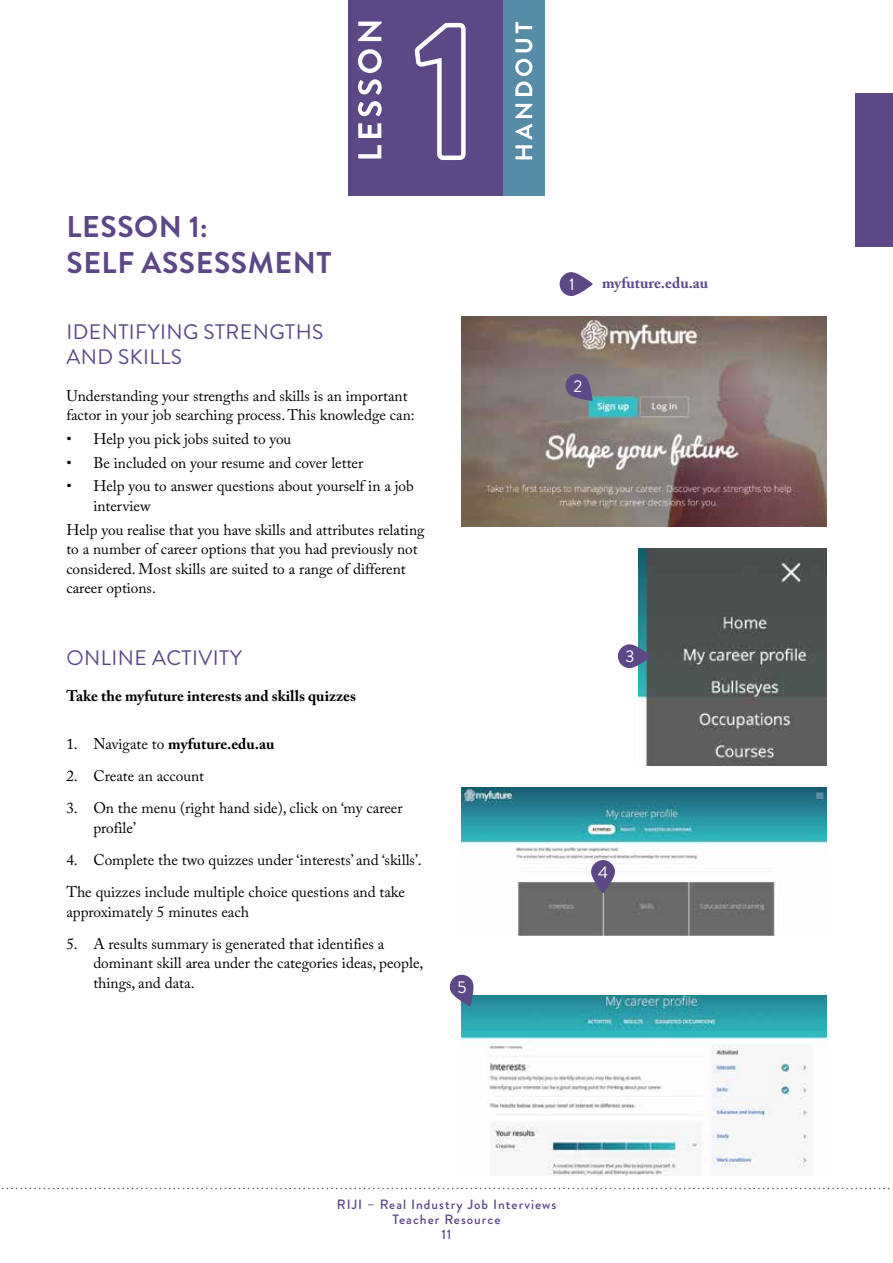
<style>
.page{position:relative;width:893px;height:1263px;background:#fff}
.page>*{position:absolute;margin:0;border:0;box-sizing:border-box;transform-origin:0 0}
.t1{font:700 30px/36px "Brandon Grotesque";letter-spacing:.02em;color:#5c4887}
.t2{font:21px/25.2px "Brandon Grotesque";letter-spacing:.02em;color:#5c4887}
.t3{font:16.95px "Brandon Grotesque";color:#fff}
.t4{font:15.3px/19.5px "Adobe Caslon Pro";color:#000}
.t5{font:700 15.3px "Adobe Caslon Pro";color:#000}
.t6{font:700 15.3px "Adobe Caslon Pro";color:#5c4887}
.t7{font:500 13.5px/15px "Brandon Grotesque";letter-spacing:.075em;color:#5c4887;text-align:center}
.s1{font-weight:400}
</style>
<div class="page">
<svg style="left:1px;top:1188px;width:892px;height:1px"></svg>
<img style="left:461px;top:317px;width:366px;height:209px">
<svg style="left:565px;top:373px;width:28px;height:28px"></svg>
<img style="left:461px;top:788px;width:366px;height:148px">
<img style="left:461px;top:995px;width:366px;height:180px">
<img style="left:639px;top:549px;width:188px;height:216px">
<svg style="left:560px;top:272px;width:33px;height:24px"></svg>
<svg style="left:618px;top:644px;width:33px;height:25px"></svg>
<svg style="left:590px;top:860px;width:25px;height:33px"></svg>
<svg style="left:449px;top:974px;width:24px;height:32px"></svg>
<div style="left:855px;top:94px;width:38px;height:153px;background:#5c4887"></div>
<div style="left:349px;top:0;width:195px;height:196px;background:#5c4887"></div>
<svg style="left:415px;top:22px;width:51px;height:138px"></svg>
<svg style="left:358px;top:22px;width:24px;height:136px"></svg>
<div style="left:503px;top:0;width:42px;height:196px;background:#578ca9"></div>
<svg style="left:515px;top:22px;width:17px;height:137px"></svg>
<h1 class="t1" style="left:67px;top:209px;width:267px">LESSON 1:<br>SELF ASSESSMENT</h1>
<h2 class="t2" style="left:66px;top:319px;width:258px">IDENTIFYING STRENGTHS<br>AND SKILLS</h2>
<p class="t4" style="left:66px;top:386px;width:350px">Understanding your strengths and skills is an important factor in your job searching process. This knowledge can:</p>
<p class="t4" style="left:66px;top:429px;width:227px">• Help you pick jobs suited to you</p>
<p class="t4" style="left:66px;top:453px;width:298px">• Be included on your resume and cover letter</p>
<p class="t4" style="left:93px;top:476px;width:322px;text-indent:-27px">• Help you to answer questions about yourself in a job interview</p>
<p class="t4" style="left:66px;top:520px;width:360px">Help you realise that you have skills and attributes relating to a number of career options that you had previously not considered. Most skills are suited to a range of different career options.</p>
<h2 class="t2" style="left:66px;top:645px;width:177px">ONLINE ACTIVITY</h2>
<p class="t5" style="left:66px;top:687px;width:291px">Take the myfuture interests and skills quizzes</p>
<p class="t5" style="left:66px;top:734px;width:210px"><span class="s1">1. Navigate to</span> myfuture.edu.au</p>
<p class="t4" style="left:66px;top:766px;width:139px">2. Create an account</p>
<p class="t4" style="left:93px;top:798px;width:311px;text-indent:-27px">3. On the menu (right hand side), click on ‘my career profile’</p>
<p class="t4" style="left:66px;top:843px;width:357px;line-height:32.2px">4. Complete the two quizzes under ‘interests’ and ‘skills’.<br>The quizzes include multiple choice questions and take</p>
<p class="t4" style="left:66px;top:901px;width:184px">approximately 5 minutes each</p>
<p class="t4" style="left:93px;top:934px;width:331px;text-indent:-27px">5. A results summary is generated that identifies a dominant skill area under the categories ideas, people, things, and data.</p>
<p class="t3" style="left:458px;top:975px;width:11px">5</p>
<p class="t3" style="left:569px;top:272px;width:7px">1</p>
<p class="t6" style="left:602px;top:274px;width:108px">myfuture.edu.au</p>
<p class="t3" style="left:573px;top:374px;width:10px">2</p>
<p class="t3" style="left:626px;top:645px;width:11px">3</p>
<p class="t3" style="left:598px;top:860px;width:11px">4</p>
<p class="t7" style="left:337px;top:1196px;width:221px">RIJI – Real Industry Job Interviews<br>Teacher Resource<br>11</p>
</div>
